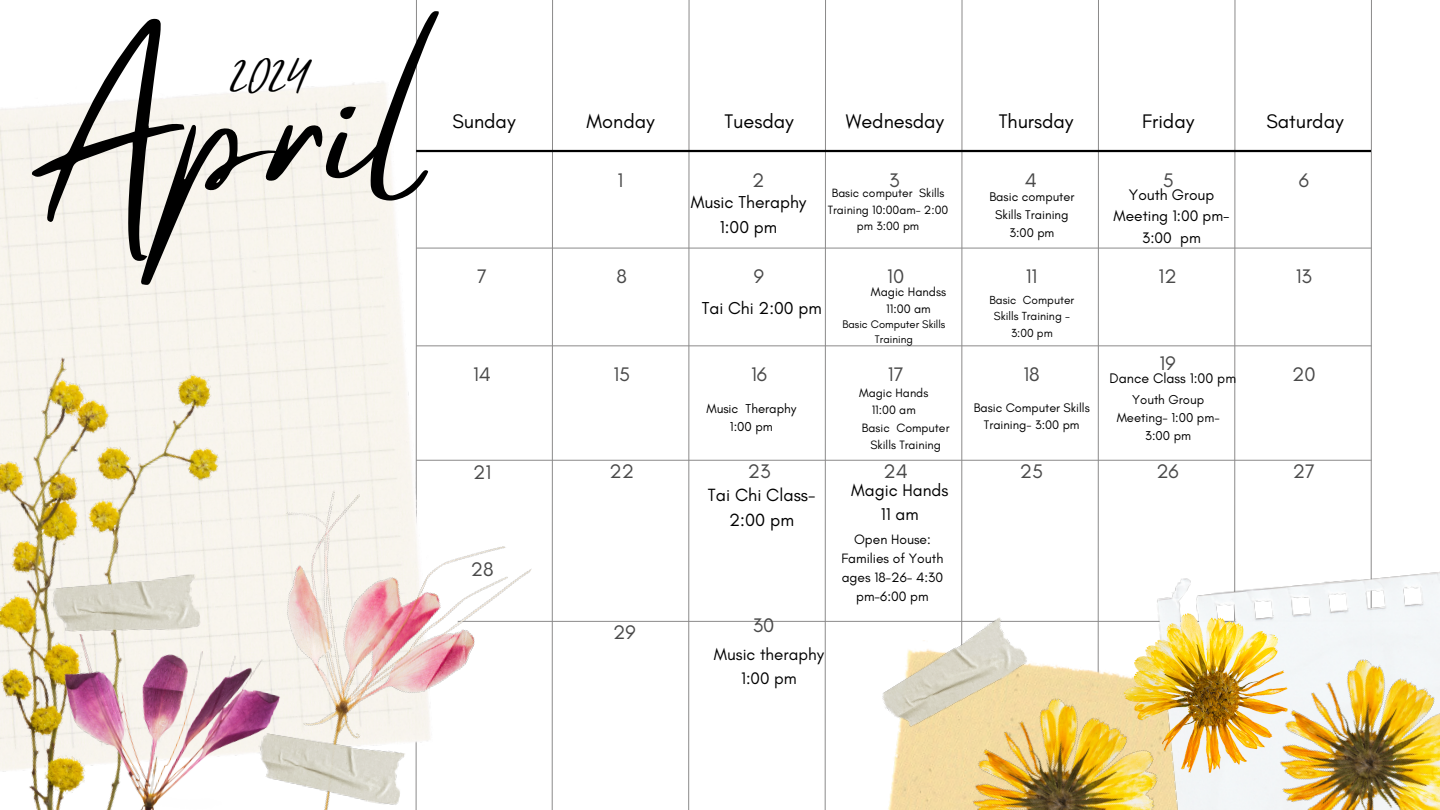
<style>
.page{position:relative;width:1440px;height:810px;background:#fff}
.page>*{position:absolute;margin:0;border:0;box-sizing:border-box;transform-origin:0 0}
.t1{font:167.8px "Mistrully";letter-spacing:-.015em;color:#000}
.t2{font:37.5px "Mistrully";color:#000}
.t3{font:20px "Glacial Indifference";color:#494949}
.t4{font:20px "Glacial Indifference";color:#000}
.t5{font:18px/24.8px "Glacial Indifference";color:#000;text-align:center}
.t6{font:17.5px/24.3px "Glacial Indifference";color:#000;text-align:center}
.t7{font:17.4px/24px "Glacial Indifference";color:#000;text-align:center}
.t8{font:17px/23.2px "Glacial Indifference";color:#000;text-align:center}
.t9{font:15.5px/21.5px "Glacial Indifference";color:#000;text-align:center}
.t10{font:14.2px "Glacial Indifference";color:#000}
.t11{font:13.8px/19.1px "Glacial Indifference";color:#000;text-align:center}
.t12{font:13.1px/18.1px "Glacial Indifference";color:#000;text-align:center}
.t13{font:12.8px/17.8px "Glacial Indifference";color:#000;text-align:center}
.t14{font:12.7px/17.2px "Glacial Indifference";color:#000;text-align:center}
.t15{font:12.5px/17.4px "Glacial Indifference";color:#000;text-align:center}
.t16{font:12.4px/17.2px "Glacial Indifference";color:#000;text-align:center}
.t17{font:12.3px/17.2px "Glacial Indifference";color:#000;text-align:center}
.t18{font:12.2px/16.9px "Glacial Indifference";color:#000;text-align:center}
.t19{font:11.9px/16.5px "Glacial Indifference";color:#000;text-align:center}
.t20{font:11.2px/15.6px "Glacial Indifference";color:#000;text-align:center}
</style>
<div class="page">
<hr style="left:416px;top:345px;width:956px;height:1px;background:#8b8a8a">
<svg style="left:416px;top:0;width:1px;height:64px"></svg>
<hr style="left:416px;top:460px;width:956px;height:1px;background:#8b8a8a">
<hr style="left:458px;top:621px;width:955px;height:1px;background:#8b8a8a">
<hr style="left:416px;top:248px;width:956px;height:1px;background:#8b8a8a">
<svg style="left:551px;top:0;width:2px;height:810px"></svg>
<svg style="left:688px;top:0;width:2px;height:810px;background:#c3c3c3"></svg>
<svg style="left:824px;top:0;width:2px;height:810px"></svg>
<svg style="left:961px;top:0;width:2px;height:616px"></svg>
<svg style="left:1234px;top:0;width:2px;height:541px"></svg>
<svg style="left:1370px;top:0;width:2px;height:541px"></svg>
<svg style="left:1097px;top:0;width:2px;height:637px"></svg>
<hr style="left:416px;top:150px;width:955px;height:2px;background:#000">
<img style="left:0;top:64px;width:442px;height:387px">
<img style="left:0;top:303px;width:407px;height:324px">
<img style="left:0;top:627px;width:151px;height:183px">
<img style="left:49px;top:574px;width:102px;height:65px">
<img style="left:825px;top:637px;width:298px;height:173px">
<img style="left:1157px;top:541px;width:283px;height:269px">
<img style="left:876px;top:616px;width:154px;height:123px">
<img style="left:935px;top:678px;width:260px;height:132px">
<img style="left:1243px;top:639px;width:197px;height:171px">
<img style="left:1123px;top:614px;width:164px;height:159px">
<img style="left:151px;top:451px;width:384px;height:359px">
<img style="left:252px;top:729px;width:155px;height:78px">
<p class="t1" style="left:24px;top:-6px;width:412px">April</p>
<p class="t2" style="left:230px;top:49px;width:80px">2024</p>
<p class="t4" style="left:452px;top:109px;width:65px">Sunday</p>
<p class="t3" style="left:477px;top:264px;width:11px">7</p>
<p class="t3" style="left:473px;top:362px;width:19px">14</p>
<p class="t3" style="left:473px;top:460px;width:20px">21</p>
<p class="t3" style="left:471px;top:557px;width:24px">28</p>
<p class="t4" style="left:587px;top:109px;width:70px">Monday</p>
<h6 class="t4" style="left:724px;top:109px;width:71px">Tuesday</h6>
<h5 class="t4" style="left:846px;top:109px;width:100px">Wednesday</h5>
<h1 class="t4" style="left:999px;top:109px;width:76px">Thursday</h1>
<h2 class="t4" style="left:1142px;top:109px;width:54px">Friday</h2>
<p class="t4" style="left:1266px;top:109px;width:79px">Saturday</p>
<p class="t3" style="left:618px;top:168px;width:7px">1</p>
<p class="t3" style="left:752px;top:168px;width:14px">2</p>
<p class="t3" style="left:889px;top:168px;width:12px">3</p>
<h4 class="t3" style="left:1025px;top:168px;width:14px">4</h4>
<p class="t3" style="left:1163px;top:168px;width:12px">5</p>
<p class="t6" style="left:691px;top:190px;width:117px">Music Theraphy<br>1:00 pm</p>
<p class="t18" style="left:828px;top:184px;width:122px">Basic computer Skills<br>Training 10:00am- 2:00 pm 3:00 pm</p>
<p class="t13" style="left:989px;top:188px;width:87px">Basic computer<br>Skills Training<br>3:00 pm</p>
<p class="t9" style="left:1114px;top:184px;width:118px">Youth Group<br>Meeting 1:00 pm-<br>3:00 pm</p>
<h4 class="t3" style="left:617px;top:264px;width:12px">8</h4>
<h3 class="t3" style="left:754px;top:264px;width:12px">9</h3>
<h3 class="t3" style="left:887px;top:264px;width:18px">10</h3>
<h3 class="t3" style="left:1026px;top:264px;width:13px">11</h3>
<p class="t3" style="left:1159px;top:264px;width:20px">12</p>
<p class="t6" style="left:702px;top:295px;width:122px">Tai Chi 2:00 pm</p>
<p class="t15" style="left:871px;top:283px;width:77px">Magic Handss<br>11:00 am</p>
<h4 class="t20" style="left:842px;top:316px;width:105px">Basic Computer Skills<br>Training</h4>
<h3 class="t19" style="left:990px;top:291px;width:86px">Basic Computer<br>Skills Training -<br>3:00 pm</h3>
<p class="t3" style="left:613px;top:362px;width:18px">15</p>
<h3 class="t3" style="left:751px;top:362px;width:17px">16</h3>
<h3 class="t3" style="left:888px;top:362px;width:17px">17</h3>
<p class="t12" style="left:706px;top:400px;width:92px">Music Theraphy<br>1:00 pm</p>
<p class="t16" style="left:859px;top:384px;width:71px">Magic Hands<br>11:00 am</p>
<h6 class="t17" style="left:862px;top:419px;width:89px">Basic Computer<br>Skills Training</h6>
<p class="t3" style="left:1023px;top:362px;width:18px">18</p>
<p class="t3" style="left:1160px;top:351px;width:17px">19</p>
<p class="t10" style="left:1110px;top:370px;width:128px">Dance Class 1:00 pm</p>
<p class="t14" style="left:974px;top:399px;width:118px">Basic Computer Skills<br>Training- 3:00 pm</p>
<p class="t12" style="left:1117px;top:390px;width:105px">Youth Group<br>Meeting- 1:00 pm-<br>3:00 pm</p>
<p class="t3" style="left:609px;top:459px;width:26px">22</p>
<h3 class="t3" style="left:748px;top:459px;width:24px">23</h3>
<h3 class="t3" style="left:884px;top:459px;width:26px">24</h3>
<p class="t3" style="left:1020px;top:459px;width:25px">25</p>
<p class="t3" style="left:1156px;top:459px;width:24px">26</p>
<p class="t5" style="left:708px;top:482px;width:109px">Tai Chi Class-<br>2:00 pm</p>
<h4 class="t7" style="left:851px;top:478px;width:99px">Magic Hands<br>11 am</h4>
<p class="t11" style="left:841px;top:529px;width:104px">Open House:<br>Families of Youth ages 18-26- 4:30 pm-6:00 pm</p>
<p class="t3" style="left:613px;top:620px;width:24px">29</p>
<h6 class="t3" style="left:753px;top:613px;width:23px">30</h6>
<p class="t8" style="left:714px;top:643px;width:112px">Music theraphy<br>1:00 pm</p>
<p class="t3" style="left:1299px;top:168px;width:12px">6</p>
<p class="t3" style="left:1296px;top:264px;width:18px">13</p>
<p class="t3" style="left:1292px;top:362px;width:25px">20</p>
<p class="t3" style="left:1293px;top:459px;width:24px">27</p>
</div>
